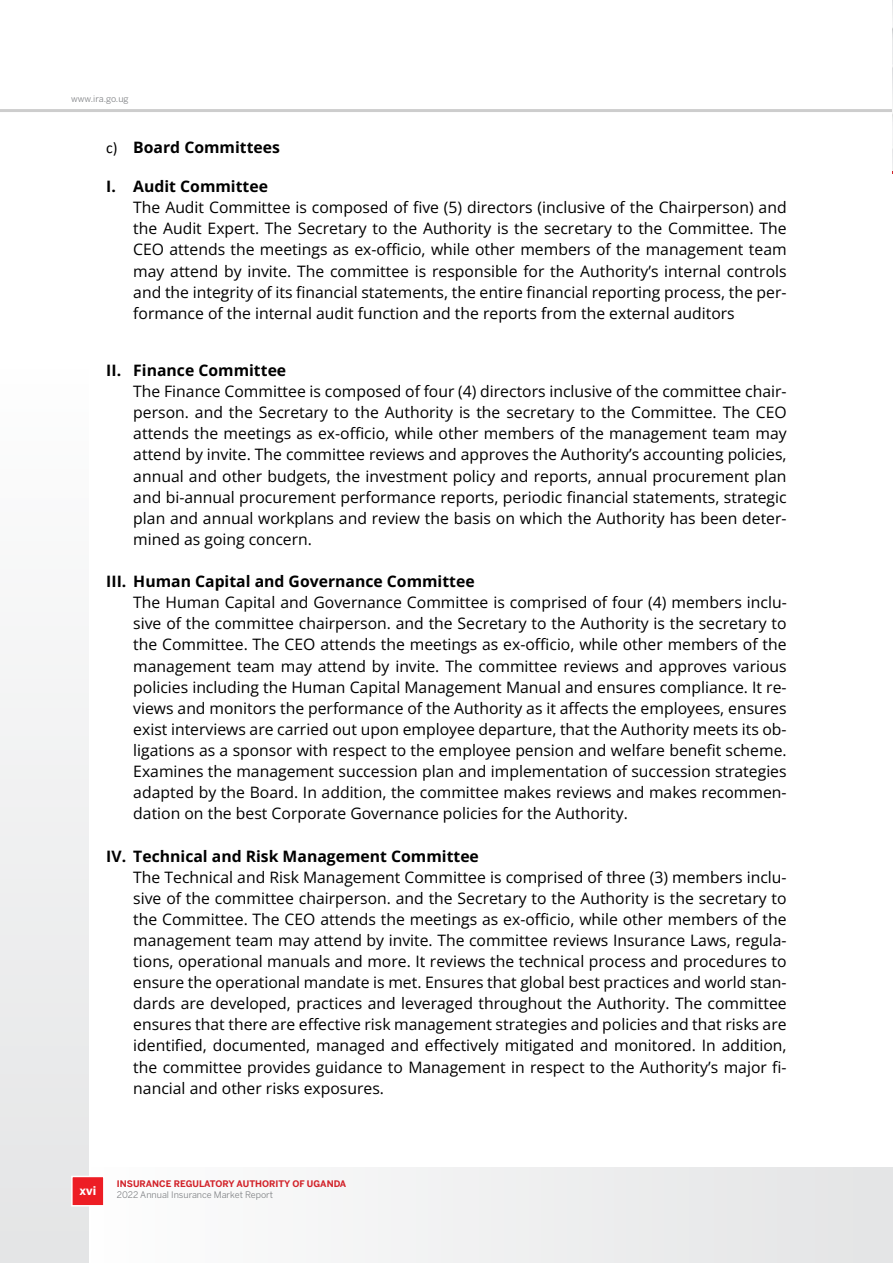
<style>
.page{position:relative;width:893px;height:1263px;background:#fff}
.page>*{position:absolute;margin:0;border:0;box-sizing:border-box;transform-origin:0 0}
.t1{font:15.75px/21.1px "Open Sans";color:#000}
.t2{font:700 12px "Benton Sans";color:#fff}
.t3{font:9px "Benton Sans";color:#808285}
.t4{font:700 9px "Benton Sans";color:#d2232a}
.s1{font-family:"Calibri"}
</style>
<div class="page">
<div style="left:92px;top:1168px;width:801px;height:95px;background:#f0f0f1"></div>
<div style="left:0;top:370px;width:89px;height:893px;background:#f0f1f1"></div>
<hr style="left:0;top:109px;width:893px;height:3px;background:#000">
<hr style="left:892px;top:0;width:1px;height:173px;background:#d2232a">
<img style="left:892px;top:0;width:1px;height:171px">
<div style="left:71px;top:1176px;width:34px;height:30px;background:#ed1d24;border:2px solid #fff"></div>
<p class="t3" style="left:71px;top:93px;width:59px">www.ira.go.ug</p>
<p class="t1" style="left:106px;top:136px;width:175px"><span class="s1">c)</span> Board Committees</p>
<p class="t1" style="left:133px;top:175px;width:655px;text-indent:-27px">I. Audit Committee<br>The Audit Committee is composed of five (5) directors (inclusive of the Chairperson) and the Audit Expert. The Secretary to the Authority is the secretary to the Committee. The CEO attends the meetings as ex-officio, while other members of the management team may attend by invite. The committee is responsible for the Authority’s internal controls and the integrity of its financial statements, the entire financial reporting process, the per&shy;formance of the internal audit function and the reports from the external auditors</p>
<p class="t1" style="left:133px;top:359px;width:655px;text-indent:-27px">II. Finance Committee<br>The Finance Committee is composed of four (4) directors inclusive of the committee chair&shy;person. and the Secretary to the Authority is the secretary to the Committee. The CEO attends the meetings as ex-officio, while other members of the management team may attend by invite. The committee reviews and approves the Authority’s accounting policies, annual and other budgets, the investment policy and reports, annual procurement plan and bi-annual procurement performance reports, periodic financial statements, strategic plan and annual workplans and review the basis on which the Authority has been deter&shy;mined as going concern.</p>
<p class="t1" style="left:133px;top:570px;width:655px;text-indent:-27px">III. Human Capital and Governance Committee<br>The Human Capital and Governance Committee is comprised of four (4) members inclu&shy;sive of the committee chairperson. and the Secretary to the Authority is the secretary to the Committee. The CEO attends the meetings as ex-officio, while other members of the management team may attend by invite. The committee reviews and approves various policies including the Human Capital Management Manual and ensures compliance. It re&shy;views and monitors the performance of the Authority as it affects the employees, ensures exist interviews are carried out upon employee departure, that the Authority meets its ob&shy;ligations as a sponsor with respect to the employee pension and welfare benefit scheme.<br>Examines the management succession plan and implementation of succession strategies adapted by the Board. In addition, the committee makes reviews and makes recommen&shy;dation on the best Corporate Governance policies for the Authority.</p>
<p class="t1" style="left:133px;top:845px;width:655px;text-indent:-27px">IV. Technical and Risk Management Committee<br>The Technical and Risk Management Committee is comprised of three (3) members inclu&shy;sive of the committee chairperson. and the Secretary to the Authority is the secretary to the Committee. The CEO attends the meetings as ex-officio, while other members of the management team may attend by invite. The committee reviews Insurance Laws, regula&shy;tions, operational manuals and more. It reviews the technical process and procedures to ensure the operational mandate is met. Ensures that global best practices and world stan&shy;dards are developed, practices and leveraged throughout the Authority. The committee ensures that there are effective risk management strategies and policies and that risks are identified, documented, managed and effectively mitigated and monitored. In addition, the committee provides guidance to Management in respect to the Authority’s major fi&shy;nancial and other risks exposures.</p>
<p class="t2" style="left:80px;top:1183px;width:18px">xvi</p>
<p class="t4" style="left:117px;top:1178px;width:231px">INSURANCE REGULATORY AUTHORITY OF UGANDA</p>
<p class="t3" style="left:117px;top:1189px;width:158px">2022 Annual Insurance Market Report</p>
</div>
